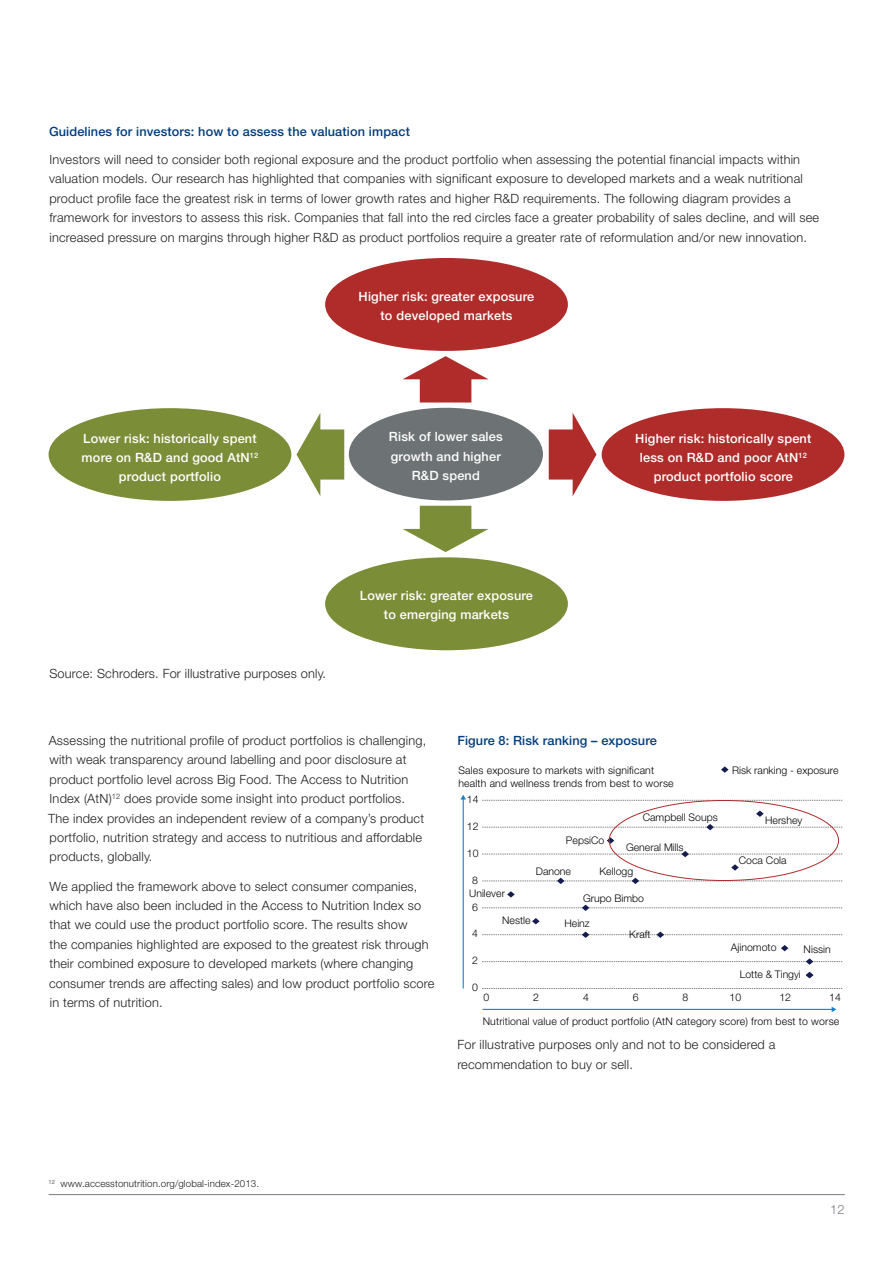
<style>
.page{position:relative;width:893px;height:1263px;background:#fff}
.page>*{position:absolute;margin:0;border:0;box-sizing:border-box;transform-origin:0 0}
.t1{font:300 12.75px/19.4px "Helvetica Neue LT Pro";letter-spacing:.015em;color:#231f20}
.t2{font:500 12.75px/19.4px "Helvetica Neue LT Pro";letter-spacing:.015em;color:#fff;text-align:center}
.t3{font:500 12.75px "Helvetica Neue LT Pro";letter-spacing:.01em;color:#013d7d}
.t4{font:300 12.75px "Helvetica Neue LT Pro";color:#787d83}
.t5{font:300 10.5px "Helvetica Neue LT Pro";letter-spacing:.005em;color:#040503}
.t6{font:300 9.75px "Helvetica Neue LT Pro";letter-spacing:.01em;color:#231f20}
</style>
<div class="page">
<hr style="left:49px;top:1194px;width:796px;height:1px;background:#787d83">
<svg style="left:549px;top:413px;width:47px;height:83px"></svg>
<div style="left:602px;top:408px;width:242px;height:93px;background:#af2c2b;border-radius:50%"></div>
<div style="left:349px;top:408px;width:194px;height:92px;background:#6d7375;border-radius:50%"></div>
<svg style="left:403px;top:356px;width:86px;height:46px"></svg>
<div style="left:325px;top:258px;width:243px;height:93px;background:#af2c2b;border-radius:50%"></div>
<svg style="left:403px;top:506px;width:86px;height:46px"></svg>
<div style="left:325px;top:557px;width:243px;height:93px;background:#7c8d38;border-radius:50%"></div>
<svg style="left:296px;top:413px;width:48px;height:83px"></svg>
<div style="left:49px;top:408px;width:242px;height:93px;background:#7c8d38;border-radius:50%"></div>
<svg style="left:483px;top:800px;width:359px;height:1px"></svg>
<svg style="left:483px;top:988px;width:359px;height:1px"></svg>
<svg style="left:806px;top:972px;width:7px;height:6px"></svg>
<svg style="left:483px;top:958px;width:359px;height:7px"></svg>
<svg style="left:781px;top:945px;width:7px;height:6px"></svg>
<svg style="left:483px;top:931px;width:359px;height:7px"></svg>
<svg style="left:532px;top:918px;width:8px;height:6px"></svg>
<svg style="left:483px;top:905px;width:359px;height:6px"></svg>
<svg style="left:507px;top:891px;width:8px;height:6px"></svg>
<svg style="left:483px;top:878px;width:359px;height:6px"></svg>
<svg style="left:731px;top:864px;width:8px;height:7px"></svg>
<svg style="left:483px;top:851px;width:359px;height:6px"></svg>
<svg style="left:607px;top:838px;width:7px;height:6px"></svg>
<svg style="left:483px;top:824px;width:359px;height:6px"></svg>
<svg style="left:756px;top:810px;width:8px;height:7px"></svg>
<hr style="left:483px;top:1009px;width:349px;height:1px;background:#1781c4">
<svg style="left:832px;top:1007px;width:4px;height:5px"></svg>
<hr style="left:463px;top:799px;width:1px;height:189px;background:#1781c4">
<svg style="left:460px;top:795px;width:6px;height:4px"></svg>
<svg style="left:721px;top:766px;width:7px;height:7px"></svg>
<p class="t3" style="left:49px;top:124px;width:362px">Guidelines for investors: how to assess the valuation impact</p>
<p class="t1" style="left:49px;top:149px;width:772px">Investors will need to consider both regional exposure and the product portfolio when assessing the potential financial impacts within valuation models. Our research has highlighted that companies with significant exposure to developed markets and a weak nutritional product profile face the greatest risk in terms of lower growth rates and higher R&amp;D requirements. The following diagram provides a framework for investors to assess this risk. Companies that fall into the red circles face a greater probability of sales decline, and will see increased pressure on margins through higher R&amp;D as product portfolios require a greater rate of reformulation and/or new innovation.</p>
<p class="t2" style="left:359px;top:286px;width:177px">Higher risk: greater exposure to developed markets</p>
<p class="t2" style="left:82px;top:428px;width:178px">Lower risk: historically spent more on R&amp;D and good AtN<sup>12 </sup>product portfolio</p>
<p class="t2" style="left:389px;top:427px;width:115px">Risk of lower sales growth and higher<br>R&amp;D spend</p>
<p class="t1" style="left:49px;top:664px;width:278px">Source: Schroders. For illustrative purposes only.</p>
<p class="t2" style="left:360px;top:585px;width:175px">Lower risk: greater exposure to emerging markets</p>
<p class="t2" style="left:635px;top:428px;width:178px">Higher risk: historically spent less on R&amp;D and poor AtN<sup>12 </sup>product portfolio score</p>
<p class="t1" style="left:48px;top:730px;width:380px">Assessing the nutritional profile of product portfolios is challenging, with weak transparency around labelling and poor disclosure at product portfolio level across Big Food. The Access to Nutrition Index (AtN)<sup>12</sup> does provide some insight into product portfolios.<br>The index provides an independent review of a company’s product portfolio, nutrition strategy and access to nutritious and affordable products, globally.</p>
<p class="t1" style="left:49px;top:876px;width:387px">We applied the framework above to select consumer companies, which have also been included in the Access to Nutrition Index so that we could use the product portfolio score. The results show<br>the companies highlighted are exposed to the greatest risk through their combined exposure to developed markets (where changing consumer trends are affecting sales) and low product portfolio score in terms of nutrition.</p>
<p class="t3" style="left:457px;top:733px;width:201px">Figure 8: Risk ranking – exposure</p>
<p class="t5" style="left:458px;top:764px;width:197px">Sales exposure to markets with significant</p>
<p class="t5" style="left:732px;top:764px;width:108px">Risk ranking - exposure</p>
<p class="t5" style="left:458px;top:776px;width:217px">health and wellness trends from best to worse</p>
<p class="t5" style="left:467px;top:793px;width:13px">14</p>
<p class="t5" style="left:467px;top:820px;width:13px">12</p>
<p class="t5" style="left:467px;top:846px;width:13px">10</p>
<p class="t5" style="left:472px;top:873px;width:7px">8</p>
<p class="t5" style="left:469px;top:887px;width:37px">Unilever</p>
<p class="t5" style="left:472px;top:900px;width:7px">6</p>
<p class="t5" style="left:566px;top:833px;width:40px">PepsiCo</p>
<p class="t5" style="left:643px;top:811px;width:77px">Campbell Soups</p>
<p class="t5" style="left:765px;top:814px;width:39px">Hershey</p>
<p class="t5" style="left:626px;top:841px;width:59px">General Mills</p>
<p class="t5" style="left:739px;top:854px;width:49px">Coca Cola</p>
<p class="t5" style="left:536px;top:865px;width:37px">Danone</p>
<p class="t5" style="left:599px;top:865px;width:35px">Kellogg</p>
<p class="t5" style="left:583px;top:891px;width:63px">Grupo Bimbo</p>
<p class="t5" style="left:472px;top:927px;width:7px">4</p>
<p class="t5" style="left:472px;top:954px;width:7px">2</p>
<p class="t5" style="left:472px;top:981px;width:7px">0</p>
<p class="t5" style="left:502px;top:914px;width:30px">Nestle</p>
<p class="t5" style="left:564px;top:917px;width:27px">Heinz</p>
<p class="t5" style="left:629px;top:927px;width:23px">Kraft</p>
<p class="t5" style="left:731px;top:941px;width:47px">Ajinomoto</p>
<p class="t5" style="left:804px;top:943px;width:29px">Nissin</p>
<p class="t5" style="left:740px;top:968px;width:63px">Lotte &amp; Tingyi</p>
<p class="t5" style="left:483px;top:991px;width:7px">0</p>
<p class="t5" style="left:533px;top:991px;width:7px">2</p>
<p class="t5" style="left:583px;top:991px;width:7px">4</p>
<p class="t5" style="left:633px;top:991px;width:7px">6</p>
<p class="t5" style="left:683px;top:991px;width:7px">8</p>
<p class="t5" style="left:730px;top:991px;width:13px">10</p>
<p class="t5" style="left:779px;top:991px;width:13px">12</p>
<p class="t5" style="left:829px;top:991px;width:13px">14</p>
<p class="t5" style="left:483px;top:1014px;width:358px">Nutritional value of product portfolio (AtN category score) from best to worse</p>
<p class="t1" style="left:457px;top:1035px;width:320px">For illustrative purposes only and not to be considered a recommendation to buy or sell.</p>
<p class="t6" style="left:49px;top:1178px;width:212px"><sup>12</sup> www.accesstonutrition.org/global-index-2013.</p>
<p class="t4" style="left:830px;top:1202px;width:16px">12</p>
</div>
